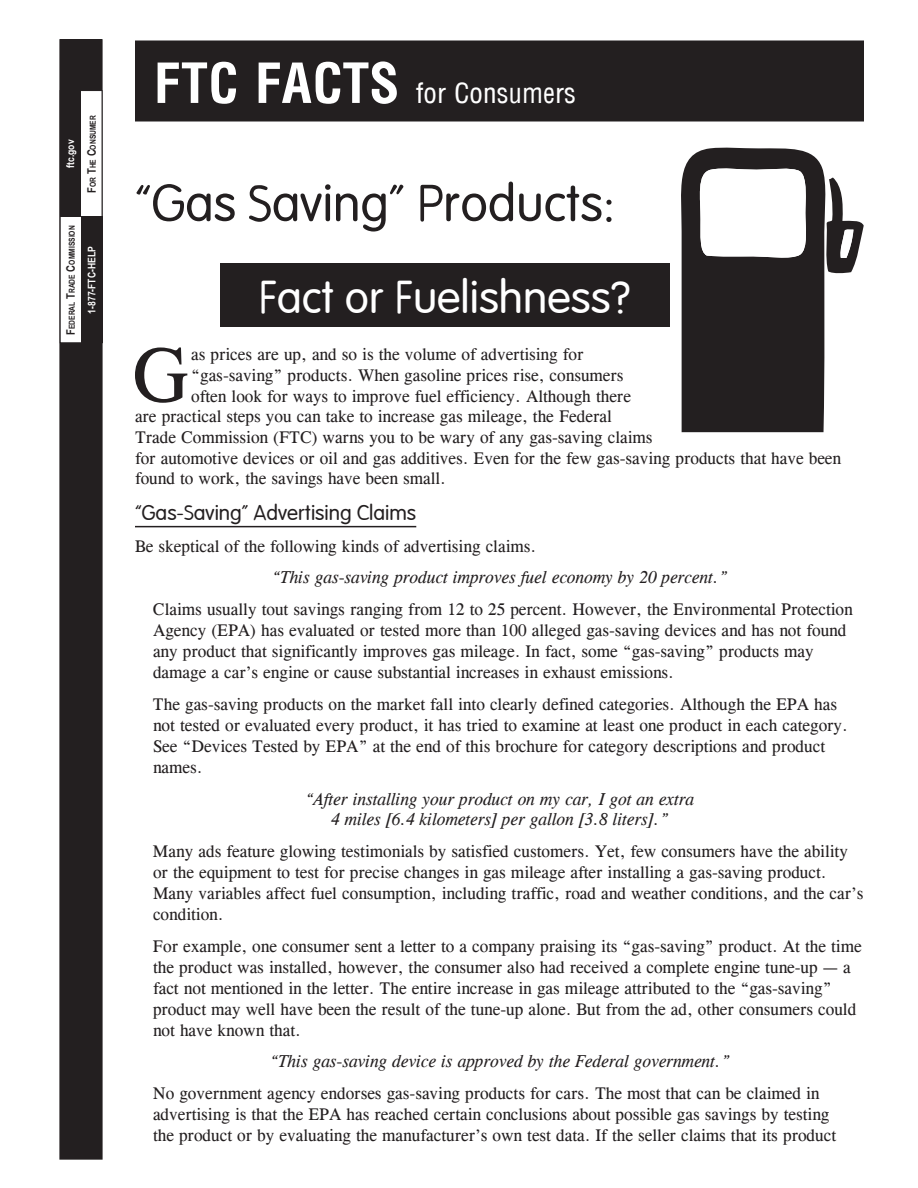
<style>
.page{position:relative;width:918px;height:1188px;background:#fff}
.page>*{position:absolute;margin:0;border:0;box-sizing:border-box;transform-origin:0 0}
.Body_Text{font:78.15px "CG Times";color:#231f20}
.Pub_Title{font:51px "Vagabond";color:#231f20}
.Pub_Title-2{font:45px "Vagabond";color:#fff}
.t1{font:condensed 27px "Arena";color:#fff}
.Head_A{font:21px "Vagabond";color:#231f20}
.Bullet{font:17.25px/21px "CG Times";color:#231f20}
.Body_Text-2{font:17.25px "CG Times";color:#231f20}
.Ads{font:italic 17.25px/20.7px "CG Times";color:#231f20;text-align:center}
.t2{font:700 10.5px "Arial Narrow";color:#fff}
.t3{font:700 8.1px "Arial Narrow";color:#231f20}
.s1{font-size:11.7px}
.s2{font-weight:700;font-size:54px}
</style>
<div class="page">
<div style="left:136px;top:41px;width:727px;height:80px;background:#231f20"></div>
<div style="left:135px;top:40px;width:729px;height:82px;border:2px solid #231f20"></div>
<div style="left:60px;top:40px;width:42px;height:1119px;background:#231f20"></div>
<div style="left:59px;top:39px;width:44px;height:1121px;border:2px solid #231f20"></div>
<div style="left:60px;top:90px;width:42px;height:253px;background:#fff"></div>
<div style="left:60px;top:91px;width:21px;height:126px;background:#231f20"></div>
<div style="left:81px;top:217px;width:21px;height:126px;background:#231f20"></div>
<div style="left:681px;top:147px;width:144px;height:285px;background:#231f20"></div>
<svg style="left:696px;top:167px;width:113px;height:93px"></svg>
<svg style="left:825px;top:178px;width:39px;height:96px"></svg>
<hr style="left:135px;top:526px;width:281px;height:1px;background:#231f20">
<div style="left:220px;top:263px;width:449px;height:63px;background:#231f20"></div>
<p class="t2" style="left:63px;top:168px;width:30px;rotate:-90deg">ftc.gov</p>
<p class="t3" style="left:87px;top:193px;width:79px;rotate:-90deg"><span class="s1">F</span>OR <span class="s1">T</span>HE <span class="s1">C</span>ONSUMER</p>
<p class="t3" style="left:66px;top:335px;width:111px;rotate:-90deg"><span class="s1">F</span>EDERAL <span class="s1">T</span>RADE <span class="s1">C</span>OMMISSION</p>
<p class="t2" style="left:84px;top:314px;width:69px;rotate:-90deg">1-877-FTC-HELP</p>
<p class="t1" style="left:154px;top:81px;width:424px"><span class="s2">FTC FACTS</span> for Consumers</p>
<p class="Pub_Title" style="left:135px;top:180px;width:482px">“Gas Saving” Products:</p>
<p class="Pub_Title-2" style="left:259px;top:277px;width:374px">Fact or Fuelishness?</p>
<p class="Body_Text" style="left:132px;top:330px;width:58px">G</p>
<p class="Body_Text-2" style="left:191px;top:345px;width:394px">as prices are up, and so is the volume of advertising for</p>
<p class="Body_Text-2" style="left:191px;top:365px;width:434px">“gas‑saving” products. When gasoline prices rise, consumers</p>
<p class="Body_Text-2" style="left:191px;top:386px;width:441px">often look for ways to improve fuel efficiency. Although there</p>
<p class="Body_Text-2" style="left:135px;top:407px;width:478px">are practical steps you can take to increase gas mileage, the Federal</p>
<p class="Body_Text-2" style="left:135px;top:427px;width:519px">Trade Commission (FTC) warns you to be wary of any gas‑saving claims</p>
<p class="Body_Text-2" style="left:135px;top:448px;width:708px">for automotive devices or oil and gas additives. Even for the few gas‑saving products that have been</p>
<p class="Body_Text-2" style="left:135px;top:469px;width:312px">found to work, the savings have been small.</p>
<p class="Head_A" style="left:135px;top:504px;width:283px">“Gas‑Saving” Advertising Claims</p>
<p class="Body_Text-2" style="left:135px;top:536px;width:403px">Be skeptical of the following kinds of advertising claims.</p>
<p class="Ads" style="left:272px;top:567px;width:457px">“This gas‑saving product improves fuel economy by 20 percent.”</p>
<p class="Bullet" style="left:153px;top:599px;width:701px">Claims usually tout savings ranging from 12 to 25 percent. However, the Environmental Protection Agency (EPA) has evaluated or tested more than 100 alleged gas‑saving devices and has not found any product that significantly improves gas mileage. In fact, some “gas‑saving” products may damage a car’s engine or cause substantial increases in exhaust emissions.</p>
<p class="Bullet" style="left:153px;top:694px;width:696px">The gas‑saving products on the market fall into clearly defined categories. Although the EPA has not tested or evaluated every product, it has tried to examine at least one product in each category.<br>See “Devices Tested by EPA” at the end of this brochure for category descriptions and product names.</p>
<p class="Ads" style="left:305px;top:789px;width:391px">“After installing your product on my car, I got an extra<br>4 miles [6.4 kilometers] per gallon [3.8 liters].”</p>
<p class="Bullet" style="left:153px;top:841px;width:712px">Many ads feature glowing testimonials by satisfied customers. Yet, few consumers have the ability or the equipment to test for precise changes in gas mileage after installing a gas‑saving product.<br>Many variables affect fuel consumption, including traffic, road and weather conditions, and the car’s condition.</p>
<p class="Bullet" style="left:153px;top:936px;width:710px">For example, one consumer sent a letter to a company praising its “gas‑saving” product. At the time the product was installed, however, the consumer also had received a complete engine tune‑up — a fact not mentioned in the letter. The entire increase in gas mileage attributed to the “gas‑saving” product may well have been the result of the tune‑up alone. But from the ad, other consumers could not have known that.</p>
<p class="Ads" style="left:270px;top:1051px;width:461px">“This gas‑saving device is approved by the Federal government.”</p>
<p class="Bullet" style="left:153px;top:1083px;width:685px">No government agency endorses gas‑saving products for cars. The most that can be claimed in advertising is that the EPA has reached certain conclusions about possible gas savings by testing the product or by evaluating the manufacturer’s own test data. If the seller claims that its product</p>
</div>
